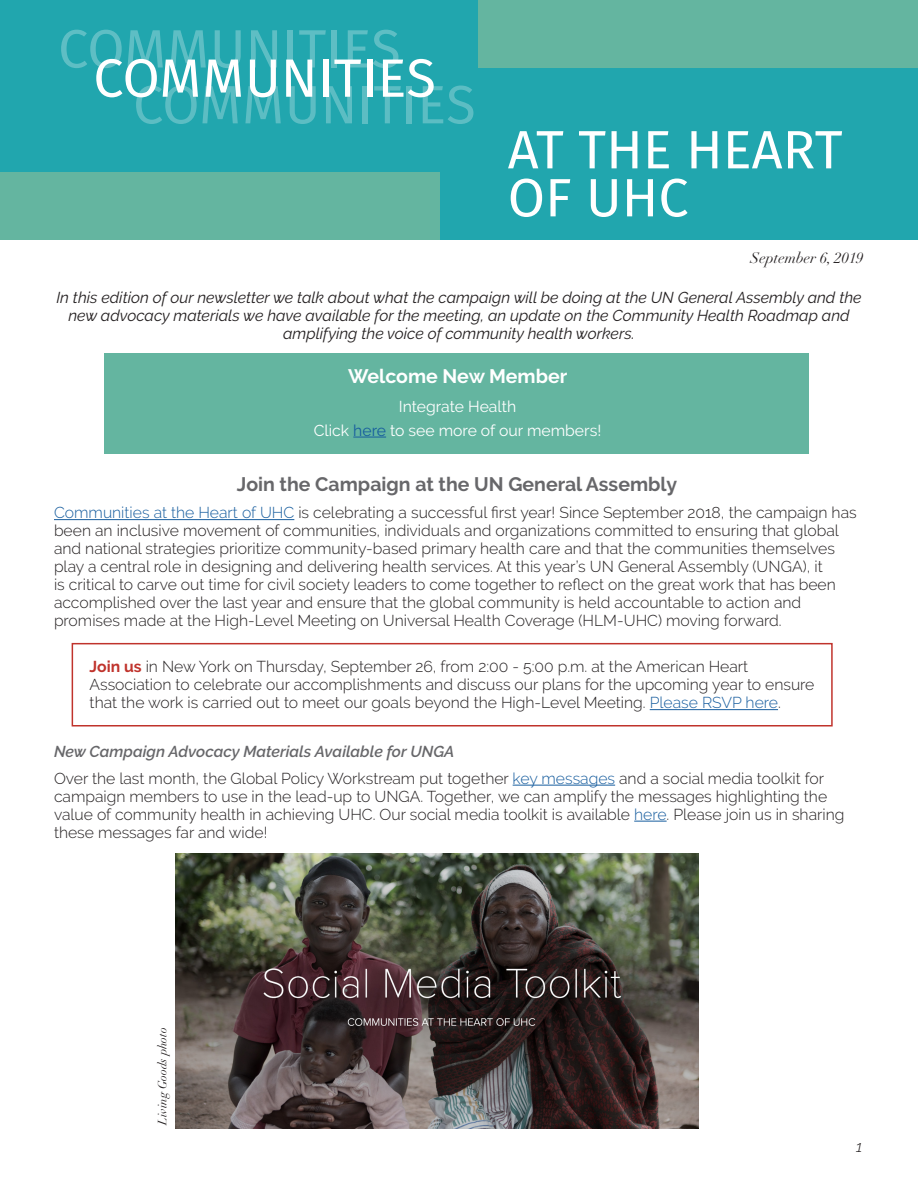
<style>
.page{position:relative;width:918px;height:1188px;background:#fff}
.page>*{position:absolute;margin:0;border:0;box-sizing:border-box;transform-origin:0 0}
.t1{font:54px "Fira Sans";color:#fff}
.t2{font:700 19.5px "Raleway";color:#67676a}
.t3{font:700 19.5px "Raleway";color:#fff}
.t4{font:300 15.75px/18px "Raleway";color:#231f20}
.t5{font:italic 15.75px/18px "Raleway";color:#231f20;text-align:center}
.t6{font:15.75px "Raleway";color:#fff}
.t7{font:italic 600 15.75px "Raleway";color:#67676a}
.t8{font:italic 300 15.75px "Raleway";color:#231f20}
.t9{font:italic 15px "Didot LT Pro";color:#231f20}
.t10{font:italic 12px "Didot LT Pro";color:#231f20}
.s1{color:#175d9e}
.s2{font-weight:700;color:#c0332c}
</style>
<div class="page">
<div style="left:0;top:0;width:918px;height:240px;background:#21a6ae"></div>
<div style="left:479px;top:0;width:439px;height:68px;background:#64b5a0"></div>
<div style="left:0;top:172px;width:439px;height:68px;background:#64b5a0"></div>
<div style="left:104px;top:354px;width:705px;height:100px;background:#64b5a0"></div>
<hr style="left:54px;top:519px;width:240px;height:1px;background:#175d9e">
<hr style="left:513px;top:785px;width:102px;height:1px;background:#175d9e">
<hr style="left:634px;top:821px;width:33px;height:1px;background:#175d9e">
<hr style="left:353px;top:437px;width:33px;height:1px;background:#175d9e">
<img style="left:176px;top:854px;width:523px;height:274px">
<div style="left:72px;top:643px;width:761px;height:84px;border:2px solid #c0332c"></div>
<hr style="left:650px;top:709px;width:128px;height:1px;background:#175d9e">
<h1 class="t1" style="left:58px;top:11px;width:344px">COMMUNITIES</h1>
<p class="t1" style="left:93px;top:40px;width:344px">COMMUNITIES</p>
<h1 class="t1" style="left:133px;top:67px;width:344px">COMMUNITIES</h1>
<p class="t1" style="left:508px;top:112px;width:336px">AT THE HEART</p>
<p class="t1" style="left:508px;top:160px;width:182px">OF UHC</p>
<p class="t9" style="left:751px;top:248px;width:114px">September 6, 2019</p>
<p class="t5" style="left:56px;top:289px;width:807px">In this edition of our newsletter we talk about what the campaign will be doing at the UN General Assembly and the new advocacy materials we have available for the meeting, an update on the Community Health Roadmap and amplifying the voice of community health workers.</p>
<p class="t3" style="left:348px;top:365px;width:221px">Welcome New Member</p>
<p class="t6" style="left:399px;top:397px;width:119px">Integrate Health</p>
<p class="t6" style="left:314px;top:421px;width:289px">Click <span class="s1">here</span> to see more of our members!</p>
<p class="t2" style="left:237px;top:473px;width:442px">Join the Campaign at the UN General Assembly</p>
<p class="t4" style="left:54px;top:504px;width:804px"><span class="s1">Communities at the Heart of UHC</span> is celebrating a successful first year! Since September 2018, the campaign has been an inclusive movement of communities, individuals and organizations committed to ensuring that global and national strategies prioritize community-based primary health care and that the communities themselves play a central role in designing and delivering health services. At this year’s UN General Assembly (UNGA), it<br>is critical to carve out time for civil society leaders to come together to reflect on the great work that has been accomplished over the last year and ensure that the global community is held accountable to action and promises made at the High-Level Meeting on Universal Health Coverage (HLM-UHC) moving forward.</p>
<p class="t4" style="left:90px;top:658px;width:726px"><span class="s2">Join us</span> in New York on Thursday, September 26, from 2:00 - 5:00 p.m. at the American Heart<br>Association to celebrate our accomplishments and discuss our plans for the upcoming year to ensure that the work is carried out to meet our goals beyond the High-Level Meeting. <span class="s1">Please RSVP here</span>.</p>
<p class="t7" style="left:54px;top:742px;width:402px">New Campaign Advocacy Materials Available for UNGA</p>
<p class="t4" style="left:54px;top:769px;width:792px">Over the last month, the Global Policy Workstream put together <span class="s1">key messages</span> and a social media toolkit for campaign members to use in the lead-up to UNGA. Together, we can amplify the messages highlighting the value of community health in achieving UHC. Our social media toolkit is available <span class="s1">here</span>. Please join us in sharing these messages far and wide!</p>
<p class="t10" style="left:155px;top:1125px;width:99px;rotate:-90deg">Living Goods photo</p>
<p class="t8" style="left:856px;top:1137px;width:8px">1</p>
</div>
